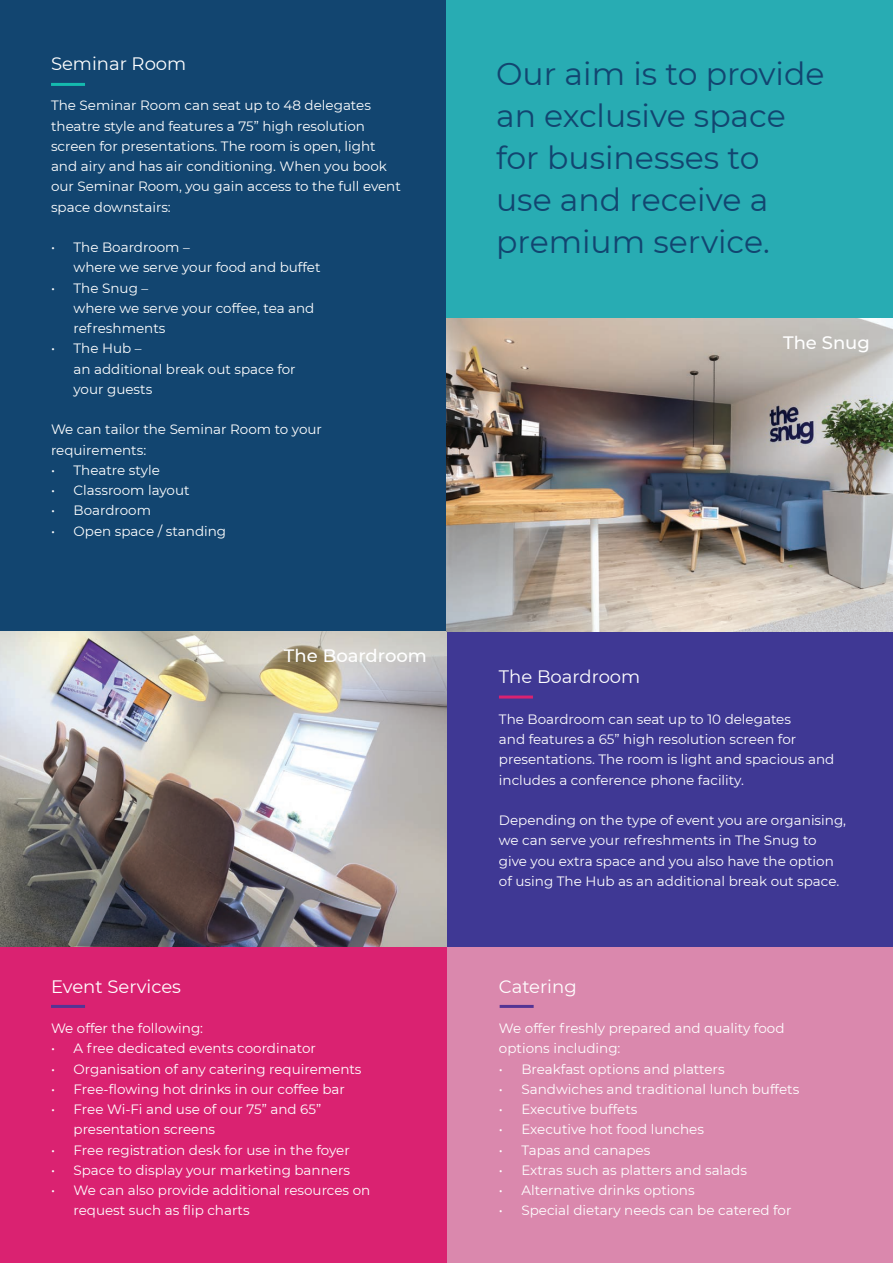
<style>
.page{position:relative;width:893px;height:1263px;background:#fff}
.page>*{position:absolute;margin:0;border:0;box-sizing:border-box;transform-origin:0 0}
.t1{font:31.5px/42px "Montserrat";color:#124570}
.t2{font:18px "Montserrat";color:#fff}
.t3{font:500 18px "Montserrat";color:#fff}
.t4{font:13.5px/20.2px "Montserrat";color:#fff}
</style>
<div class="page">
<div style="left:0;top:0;width:446px;height:631px;background:#124570"></div>
<hr style="left:51px;top:83px;width:34px;height:3px;background:#15baaf">
<div style="left:446px;top:0;width:447px;height:319px;background:#28acb3"></div>
<div style="left:446px;top:631px;width:447px;height:316px;background:#3f3894"></div>
<hr style="left:499px;top:695px;width:34px;height:3px;background:#da2271">
<div style="left:446px;top:947px;width:447px;height:316px;background:#da88ad"></div>
<img style="left:0;top:631px;width:446px;height:316px">
<img style="left:446px;top:319px;width:447px;height:312px">
<div style="left:0;top:947px;width:446px;height:316px;background:#da2271"></div>
<hr style="left:51px;top:1005px;width:34px;height:3px;background:#543494">
<hr style="left:500px;top:1005px;width:34px;height:3px;background:#543494">
<h2 class="t2" style="left:51px;top:51px;width:137px">Seminar Room</h2>
<p class="t4" style="left:51px;top:95px;width:351px">The Seminar Room can seat up to 48 delegates theatre style and features a 75” high resolution screen for presentations. The room is open, light and airy and has air conditioning. When you book our Seminar Room, you gain access to the full event space downstairs:</p>
<p class="t4" style="left:74px;top:237px;width:249px;text-indent:-23px">• The Boardroom –<br>where we serve your food and buffet</p>
<p class="t4" style="left:74px;top:277px;width:242px;text-indent:-23px">• The Snug –<br>where we serve your coffee, tea and refreshments</p>
<p class="t4" style="left:74px;top:338px;width:224px;text-indent:-23px">• The Hub –<br>an additional break out space for your guests</p>
<p class="t4" style="left:51px;top:419px;width:272px">We can tailor the Seminar Room to your requirements:</p>
<p class="t4" style="left:51px;top:459px;width:110px">• Theatre style</p>
<p class="t4" style="left:51px;top:480px;width:140px">• Classroom layout</p>
<p class="t4" style="left:51px;top:500px;width:101px">• Boardroom</p>
<p class="t4" style="left:51px;top:520px;width:177px">• Open space / standing</p>
<h2 class="t3" style="left:284px;top:643px;width:144px">The Boardroom</h2>
<h2 class="t2" style="left:51px;top:974px;width:132px">Event Services</h2>
<p class="t4" style="left:51px;top:1018px;width:154px">We offer the following:</p>
<p class="t4" style="left:51px;top:1038px;width:266px">• A free dedicated events coordinator</p>
<p class="t4" style="left:51px;top:1058px;width:312px">• Organisation of any catering requirements</p>
<p class="t4" style="left:51px;top:1078px;width:295px">• Free-flowing hot drinks in our coffee bar</p>
<p class="t4" style="left:74px;top:1099px;width:249px;text-indent:-23px">• Free Wi-Fi and use of our 75” and 65” presentation screens</p>
<p class="t4" style="left:51px;top:1139px;width:300px">• Free registration desk for use in the foyer</p>
<p class="t4" style="left:51px;top:1159px;width:300px">• Space to display your marketing banners</p>
<p class="t4" style="left:74px;top:1180px;width:298px;text-indent:-23px">• We can also provide additional resources on request such as flip charts</p>
<h1 class="t1" style="left:496px;top:52px;width:330px">Our aim is to provide an exclusive space for businesses to<br>use and receive a premium service.</h1>
<h2 class="t3" style="left:783px;top:330px;width:88px">The Snug</h2>
<h2 class="t2" style="left:499px;top:664px;width:143px">The Boardroom</h2>
<p class="t4" style="left:499px;top:708px;width:337px">The Boardroom can seat up to 10 delegates<br>and features a 65” high resolution screen for presentations. The room is light and spacious and includes a conference phone facility.</p>
<p class="t4" style="left:499px;top:810px;width:349px">Depending on the type of event you are organising, we can serve your refreshments in The Snug to give you extra space and you also have the option of using The Hub as an additional break out space.</p>
<h2 class="t2" style="left:499px;top:974px;width:79px">Catering</h2>
<p class="t4" style="left:499px;top:1018px;width:287px">We offer freshly prepared and quality food options including:</p>
<p class="t4" style="left:499px;top:1058px;width:227px">• Breakfast options and platters</p>
<p class="t4" style="left:499px;top:1078px;width:302px">• Sandwiches and traditional lunch buffets</p>
<p class="t4" style="left:499px;top:1099px;width:140px">• Executive buffets</p>
<p class="t4" style="left:499px;top:1119px;width:207px">• Executive hot food lunches</p>
<p class="t4" style="left:499px;top:1139px;width:153px">• Tapas and canapes</p>
<p class="t4" style="left:499px;top:1159px;width:250px">• Extras such as platters and salads</p>
<p class="t4" style="left:499px;top:1180px;width:197px">• Alternative drinks options</p>
<p class="t4" style="left:499px;top:1200px;width:294px">• Special dietary needs can be catered for</p>
</div>
